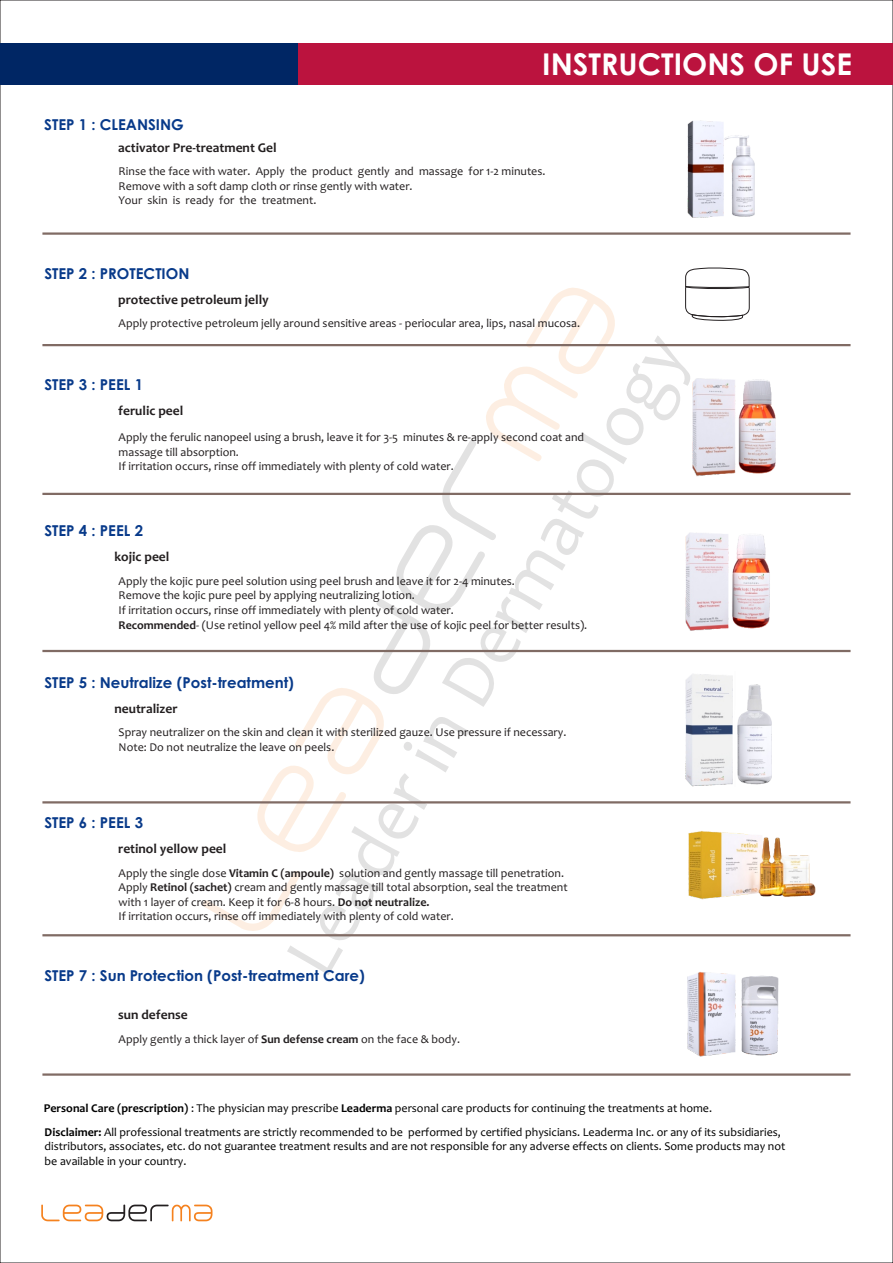
<style>
.page{position:relative;width:893px;height:1263px;background:#fff}
.page>*{position:absolute;margin:0;border:0;box-sizing:border-box;transform-origin:0 0}
.t1{font:700 30px "Century Gothic";color:#fff}
.t2{font:700 15px "Century Gothic";color:#083a8a}
.t3{font:700 13.5px "Candara";color:#231f20}
.t4{font:12px/14.7px "Candara";color:#231f20}
.t5{font:12px/14.7px "Candara";color:#000}
.s1{font-weight:700}
</style>
<div class="page">
<svg style="left:202px;top:288px;width:413px;height:643px"></svg>
<svg style="left:287px;top:335px;width:404px;height:640px"></svg>
<div style="left:0;top:43px;width:893px;height:41px;background:#bb133e"></div>
<div style="left:0;top:43px;width:298px;height:41px;background:#002664"></div>
<svg style="left:41px;top:1204px;width:171px;height:17px"></svg>
<img style="left:687px;top:120px;width:68px;height:98px">
<hr style="left:42px;top:232px;width:808px;height:3px;background:#806b64">
<hr style="left:42px;top:344px;width:808px;height:2px;background:#806b64">
<hr style="left:42px;top:493px;width:808px;height:2px;background:#806b64">
<hr style="left:42px;top:650px;width:808px;height:2px;background:#806b64">
<hr style="left:42px;top:801px;width:808px;height:2px;background:#806b64">
<hr style="left:42px;top:934px;width:808px;height:2px;background:#806b64">
<hr style="left:42px;top:1073px;width:808px;height:3px;background:#806b64">
<img style="left:686px;top:376px;width:90px;height:103px">
<img style="left:686px;top:828px;width:130px;height:73px">
<img style="left:686px;top:970px;width:93px;height:87px">
<svg style="left:685px;top:267px;width:65px;height:54px"></svg>
<img style="left:686px;top:671px;width:86px;height:116px">
<img style="left:686px;top:529px;width:84px;height:106px">
<h1 class="t1" style="left:542px;top:52px;width:311px">INSTRUCTIONS OF USE</h1>
<p class="t2" style="left:44px;top:119px;width:141px">STEP 1 : CLEANSING</p>
<p class="t4" style="left:119px;top:165px;width:428px">Rinse the face with water. Apply the product gently and massage for 1-2 minutes.<br>Remove with a soft damp cloth or rinse gently with water.<br>Your skin is ready for the treatment.</p>
<p class="t3" style="left:118px;top:142px;width:160px">activator Pre-treatment Gel</p>
<p class="t2" style="left:44px;top:268px;width:147px">STEP 2 : PROTECTION</p>
<p class="t4" style="left:119px;top:317px;width:463px">Apply protective petroleum jelly around sensitive areas - periocular area, lips, nasal mucosa.</p>
<p class="t3" style="left:118px;top:294px;width:152px">protective petroleum jelly</p>
<p class="t2" style="left:44px;top:379px;width:100px">STEP 3 : PEEL 1</p>
<p class="t3" style="left:118px;top:405px;width:66px">ferulic peel</p>
<p class="t4" style="left:119px;top:431px;width:467px">Apply the ferulic nanopeel using a brush, leave it for 3-5 minutes &amp; re-apply second coat and massage till absorption.<br>If irritation occurs, rinse off immediately with plenty of cold water.</p>
<p class="t2" style="left:44px;top:525px;width:100px">STEP 4 : PEEL 2</p>
<p class="t3" style="left:114px;top:551px;width:56px">kojic peel</p>
<p class="t4" style="left:119px;top:575px;width:470px">Apply the kojic pure peel solution using peel brush and leave it for 2-4 minutes.<br>Remove the kojic pure peel by applying neutralizing lotion.<br>If irritation occurs, rinse off immediately with plenty of cold water.<br><span class="s1">Recommended</span>- (Use retinol yellow peel 4% mild after the use of kojic peel for better results).</p>
<p class="t2" style="left:44px;top:676px;width:251px">STEP 5 : Neutralize (Post-treatment)</p>
<p class="t3" style="left:114px;top:703px;width:65px">neutralizer</p>
<p class="t4" style="left:119px;top:726px;width:449px">Spray neutralizer on the skin and clean it with sterilized gauze. Use pressure if necessary.<br>Note: Do not neutralize the leave on peels.</p>
<p class="t2" style="left:44px;top:817px;width:100px">STEP 6 : PEEL 3</p>
<p class="t4" style="left:119px;top:866px;width:451px">Apply the single dose <span class="s1">Vitamin C (ampoule)</span> solution and gently massage till penetration.<br>Apply <span class="s1">Retinol (sachet)</span> cream and gently massage till total absorption, seal the treatment with 1 layer of cream. Keep it for 6-8 hours. <span class="s1">Do not neutralize.<br></span>If irritation occurs, rinse off immediately with plenty of cold water.</p>
<p class="t3" style="left:118px;top:843px;width:110px">retinol yellow peel</p>
<p class="t2" style="left:44px;top:970px;width:322px">STEP 7 : Sun Protection (Post-treatment Care)</p>
<p class="t3" style="left:118px;top:1009px;width:71px">sun defense</p>
<p class="t4" style="left:119px;top:1032px;width:343px">Apply gently a thick layer of <span class="s1">Sun defense cream</span> on the face &amp; body.</p>
<p class="t5" style="left:44px;top:1102px;width:670px"><span class="s1">Personal Care (prescription)</span> : The physician may prescribe <span class="s1">Leaderma</span> personal care products for continuing the treatments at home.</p>
<p class="t5" style="left:45px;top:1125px;width:742px"><span class="s1">Disclaimer:</span> All professional treatments are strictly recommended to be performed by certified physicians. Leaderma Inc. or any of its subsidiaries, distributors, associates, etc. do not guarantee treatment results and are not responsible for any adverse effects on clients. Some products may not be available in your country.</p>
</div>
